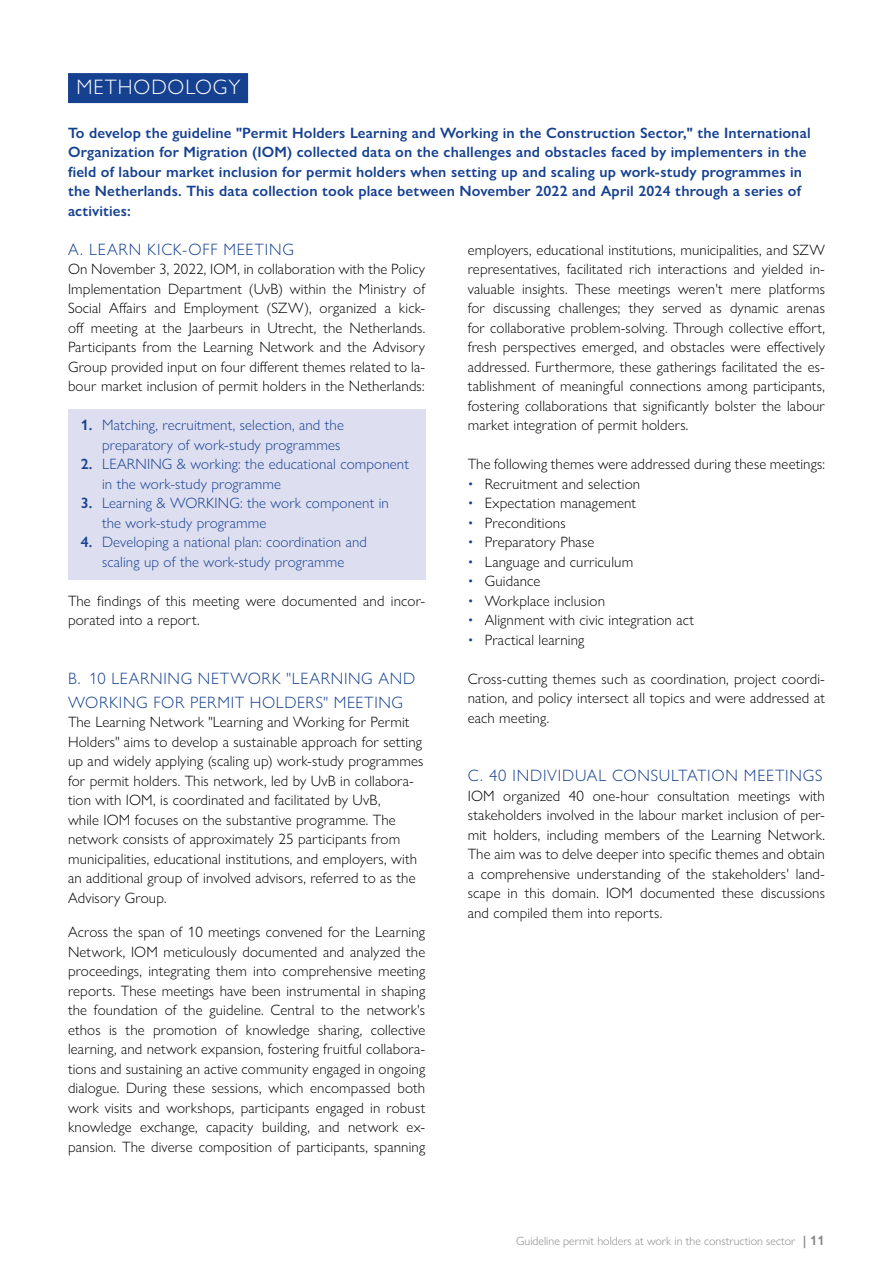
<style>
.page{position:relative;width:893px;height:1263px;background:#fff}
.page>*{position:absolute;margin:0;border:0;box-sizing:border-box;transform-origin:0 0}
.t1{font:300 21px "Gill Sans Nova";letter-spacing:.04em;color:#fff}
.t2{font:300 16.5px/24px "Gill Sans Nova";letter-spacing:.045em;color:#164190}
.t3{font:300 15px/19.5px "Gill Sans Nova";letter-spacing:.01em;color:#000;text-align:justify}
.t4{font:600 15px/19.5px "Gill Sans Nova";letter-spacing:.01em;color:#164190}
.t5{font:300 15px/19.5px "Gill Sans Nova";letter-spacing:.01em;color:#164190}
.t6{font:300 12px "Gill Sans Nova";color:#878787}
.s1{font-weight:600}
.s2{color:#164190}
.s3{font-weight:600;font-size:13.5px}
</style>
<div class="page">
<div style="left:68px;top:409px;width:357px;height:171px;background:#dddef0"></div>
<div style="left:68px;top:73px;width:180px;height:30px;background:#164190"></div>
<h1 class="t1" style="left:77px;top:74px;width:165px">METHODOLOGY</h1>
<p class="t4" style="left:68px;top:123px;width:744px">To develop the guideline "Permit Holders Learning and Working in the Construction Sector," the International Organization for Migration (IOM) collected data on the challenges and obstacles faced by implementers in the field of labour market inclusion for permit holders when setting up and scaling up work-study programmes in the Netherlands. This data collection took place between November 2022 and April 2024 through a series of activities:</p>
<p class="t2" style="left:68px;top:237px;width:227px">A. LEARN KICK-OFF MEETING</p>
<p class="t3" style="left:68px;top:259px;width:359px">On November 3, 2022, IOM, in collaboration with the Policy Implementation Department (UvB) within the Ministry of Social Affairs and Employment (SZW), organized a kick&shy;off meeting at the Jaarbeurs in Utrecht, the Netherlands.<br>Participants from the Learning Network and the Advisory Group provided input on four different themes related to la&shy;bour market inclusion of permit holders in the Netherlands:</p>
<p class="t5" style="left:81px;top:415px;width:265px;text-align:right"><span class="s1">1.</span> Matching, recruitment, selection, and the preparatory of work-study programmes</p>
<p class="t5" style="left:102px;top:454px;width:308px;text-indent:-21px"><span class="s1">2.</span> LEARNING &amp; working: the educational component in the work-study programme</p>
<p class="t5" style="left:102px;top:493px;width:288px;text-indent:-21px"><span class="s1">3.</span> Learning &amp; WORKING: the work component in the work-study programme</p>
<p class="t5" style="left:81px;top:532px;width:288px;text-align:center"><span class="s1">4.</span> Developing a national plan: coordination and scaling up of the work-study programme</p>
<p class="t3" style="left:68px;top:591px;width:357px">The findings of this meeting were documented and incor&shy;porated into a report.</p>
<p class="t3" style="left:468px;top:240px;width:359px">employers, educational institutions, municipalities, and SZW representatives, facilitated rich interactions and yielded in&shy;valuable insights. These meetings weren't mere platforms for discussing challenges; they served as dynamic arenas for collaborative problem-solving. Through collective effort, fresh perspectives emerged, and obstacles were effectively addressed. Furthermore, these gatherings facilitated the es&shy;tablishment of meaningful connections among participants, fostering collaborations that significantly bolster the labour market integration of permit holders.</p>
<p class="t3" style="left:468px;top:454px;width:359px">The following themes were addressed during these meetings:</p>
<p class="t3" style="left:468px;top:474px;width:174px"><span class="s2">•</span> Recruitment and selection</p>
<p class="t3" style="left:468px;top:493px;width:170px"><span class="s2">•</span> Expectation management</p>
<p class="t3" style="left:468px;top:513px;width:99px"><span class="s2">•</span> Preconditions</p>
<p class="t3" style="left:468px;top:532px;width:128px"><span class="s2">•</span> Preparatory Phase</p>
<p class="t3" style="left:468px;top:552px;width:167px"><span class="s2">•</span> Language and curriculum</p>
<p class="t3" style="left:468px;top:571px;width:74px"><span class="s2">•</span> Guidance</p>
<p class="t3" style="left:468px;top:591px;width:139px"><span class="s2">•</span> Workplace inclusion</p>
<p class="t3" style="left:468px;top:610px;width:228px"><span class="s2">•</span> Alignment with civic integration act</p>
<p class="t3" style="left:468px;top:630px;width:118px"><span class="s2">•</span> Practical learning</p>
<p class="t3" style="left:468px;top:669px;width:359px">Cross-cutting themes such as coordination, project coordi&shy;nation, and policy intersect all topics and were addressed at each meeting.</p>
<p class="t2" style="left:68px;top:666px;width:349px">B. 10 LEARNING NETWORK "LEARNING AND<br>WORKING FOR PERMIT HOLDERS" MEETING</p>
<p class="t3" style="left:68px;top:712px;width:357px;text-align:left">The Learning Network "Learning and Working for Permit Holders" aims to develop a sustainable approach for setting up and widely applying (scaling up) work-study programmes for permit holders. This network, led by UvB in collabora&shy;tion with IOM, is coordinated and facilitated by UvB,<br>while IOM focuses on the substantive programme. The network consists of approximately 25 participants from municipalities, educational institutions, and employers, with an additional group of involved advisors, referred to as the Advisory Group.</p>
<p class="t3" style="left:68px;top:922px;width:359px">Across the span of 10 meetings convened for the Learning Network, IOM meticulously documented and analyzed the proceedings, integrating them into comprehensive meeting reports. These meetings have been instrumental in shaping the foundation of the guideline. Central to the network's ethos is the promotion of knowledge sharing, collective learning, and network expansion, fostering fruitful collabora&shy;tions and sustaining an active community engaged in ongoing dialogue. During these sessions, which encompassed both work visits and workshops, participants engaged in robust knowledge exchange, capacity building, and network ex&shy;pansion. The diverse composition of participants, spanning</p>
<p class="t2" style="left:468px;top:763px;width:356px">C. 40 INDIVIDUAL CONSULTATION MEETINGS</p>
<p class="t3" style="left:468px;top:786px;width:359px">IOM organized 40 one-hour consultation meetings with stakeholders involved in the labour market inclusion of per&shy;mit holders, including members of the Learning Network.<br>The aim was to delve deeper into specific themes and obtain a comprehensive understanding of the stakeholders' land&shy;scape in this domain. IOM documented these discussions and compiled them into reports.</p>
<p class="t6" style="left:516px;top:1233px;width:310px">Guideline permit holders at work in the construction sector <span class="s3">| 11</span></p>
</div>
